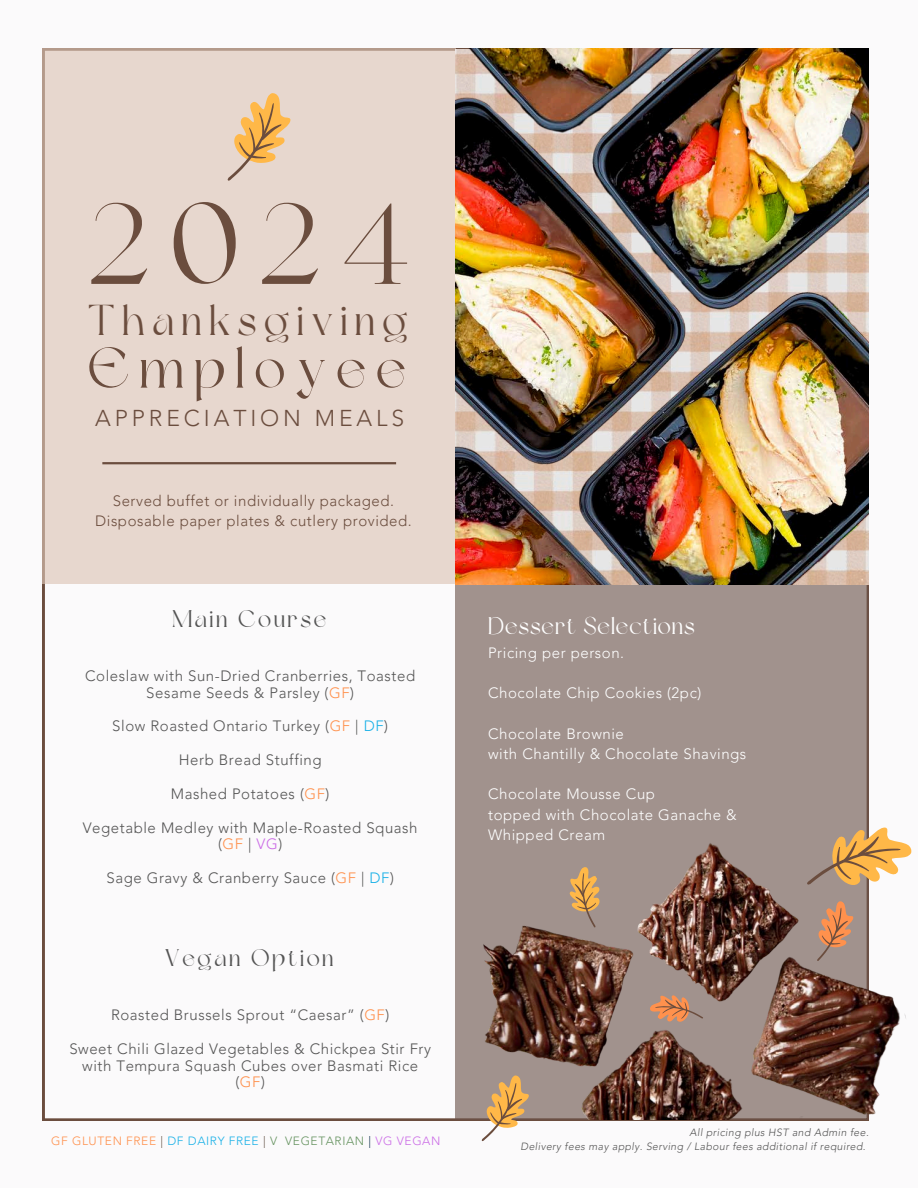
<style>
.page{position:relative;width:918px;height:1188px;background:#fbfafb}
.page>*{position:absolute;margin:0;border:0;box-sizing:border-box;transform-origin:0 0}
.t1{font:115.5px "Dream Avenue";color:#6b4d3e}
.t2{font:57.3px "Dream Avenue";letter-spacing:.17em;color:#6b4d3e}
.t3{font:43.05px "Dream Avenue";letter-spacing:.17em;color:#6b4d3e}
.t4{font:24px "Dream Avenue";letter-spacing:.105em;color:#545454}
.t5{font:24px "Dream Avenue";letter-spacing:.04em;color:#fff}
.t6{font:300 22.95px "Avenir LT Pro";letter-spacing:.17em;color:#6b4d3e}
.t7{font:300 15px/16.8px "Avenir LT Pro";letter-spacing:.04em;color:#545454;text-align:center}
.t8{font:300 15px/20.2px "Avenir LT Pro";letter-spacing:.04em;color:#fff}
.t9{font:300 15px/20.2px "Avenir LT Pro";letter-spacing:.04em;color:#6b4d3e;text-align:center}
.t10{font:300 12px "Avenir LT Pro";letter-spacing:.05em;color:#ff914d}
.t11{font:italic 300 10.5px "Avenir LT Pro";letter-spacing:.04em;color:#545454}
.s1{color:#ff914d}
.s2{color:#1bb1e7}
.s3{color:#cb6ce6}
.s4{color:#615144}
.s5{color:#669360}
.s6{color:#082848}
</style>
<div class="page">
<div style="left:456px;top:585px;width:413px;height:535px;background:#a1928d"></div>
<div style="left:43px;top:49px;width:413px;height:535px;background:#e7d7ce"></div>
<hr style="left:102px;top:462px;width:294px;height:2px;background:#6b4d3e">
<img style="left:456px;top:49px;width:413px;height:535px">
<svg style="left:227px;top:93px;width:64px;height:88px"></svg>
<svg style="left:467px;top:1118px;width:75px;height:24px"></svg>
<img style="left:483px;top:792px;width:429px;height:327px">
<h3 class="t1" style="left:88px;top:197px;width:324px">2024</h3>
<p class="t3" style="left:88px;top:303px;width:322px">Thanksgiving</p>
<p class="t2" style="left:88px;top:345px;width:320px">Employee</p>
<p class="t6" style="left:95px;top:409px;width:310px">APPRECIATION MEALS</p>
<h4 class="t9" style="left:95px;top:492px;width:318px">Served buffet or individually packaged.<br>Disposable paper plates &amp; cutlery provided.</h4>
<h4 class="t4" style="left:172px;top:609px;width:156px">Main Course</h4>
<h4 class="t7" style="left:85px;top:668px;width:332px">Coleslaw with Sun-Dried Cranberries, Toasted<br>Sesame Seeds &amp; Parsley (<span class="s1">GF</span>)</h4>
<h4 class="t7" style="left:112px;top:719px;width:277px">Slow Roasted Ontario Turkey (<span class="s1">GF</span> | <span class="s2">DF</span>)</h4>
<h4 class="t7" style="left:179px;top:753px;width:144px">Herb Bread Stuffing</h4>
<h4 class="t7" style="left:171px;top:787px;width:160px">Mashed Potatoes (<span class="s1">GF</span>)</h4>
<h4 class="t7" style="left:83px;top:820px;width:336px">Vegetable Medley with Maple-Roasted Squash (<span class="s1">GF</span> | <span class="s3">VG</span>)</h4>
<h3 class="t7" style="left:106px;top:871px;width:289px">Sage Gravy &amp; Cranberry Sauce (<span class="s1">GF</span> | <span class="s2">DF</span>)</h3>
<p class="t4" style="left:165px;top:948px;width:170px">Vegan Option</p>
<p class="t7" style="left:111px;top:1008px;width:280px">Roasted Brussels Sprout “Caesar” (<span class="s1">GF</span>)</p>
<h3 class="t7" style="left:69px;top:1041px;width:363px">Sweet Chili Glazed Vegetables &amp; Chickpea Stir Fry with Tempura Squash Cubes over Basmati Rice (<span class="s1">GF</span>)</h3>
<h4 class="t10" style="left:51px;top:1136px;width:391px">GF GLUTEN FREE <span class="s4">|</span> <span class="s2">DF DAIRY FREE</span> <span class="s4">|</span> <span class="s5">V VEGETARIAN</span> <span class="s6">|</span> <span class="s3">VG VEGAN</span></h4>
<p class="t5" style="left:488px;top:616px;width:208px">Dessert Selections</p>
<p class="t8" style="left:488px;top:644px;width:138px">Pricing per person.</p>
<h1 class="t8" style="left:488px;top:684px;width:215px">Chocolate Chip Cookies (2pc)</h1>
<h2 class="t8" style="left:488px;top:725px;width:260px">Chocolate Brownie<br>with Chantilly &amp; Chocolate Shavings</h2>
<h4 class="t8" style="left:488px;top:785px;width:250px">Chocolate Mousse Cup<br>topped with Chocolate Ganache &amp;<br>Whipped Cream</h4>
<h4 class="t11" style="left:690px;top:1128px;width:181px">All pricing plus HST and Admin fee.</h4>
<h4 class="t11" style="left:521px;top:1142px;width:347px">Delivery fees may apply. Serving / Labour fees additional if required.</h4>
</div>
